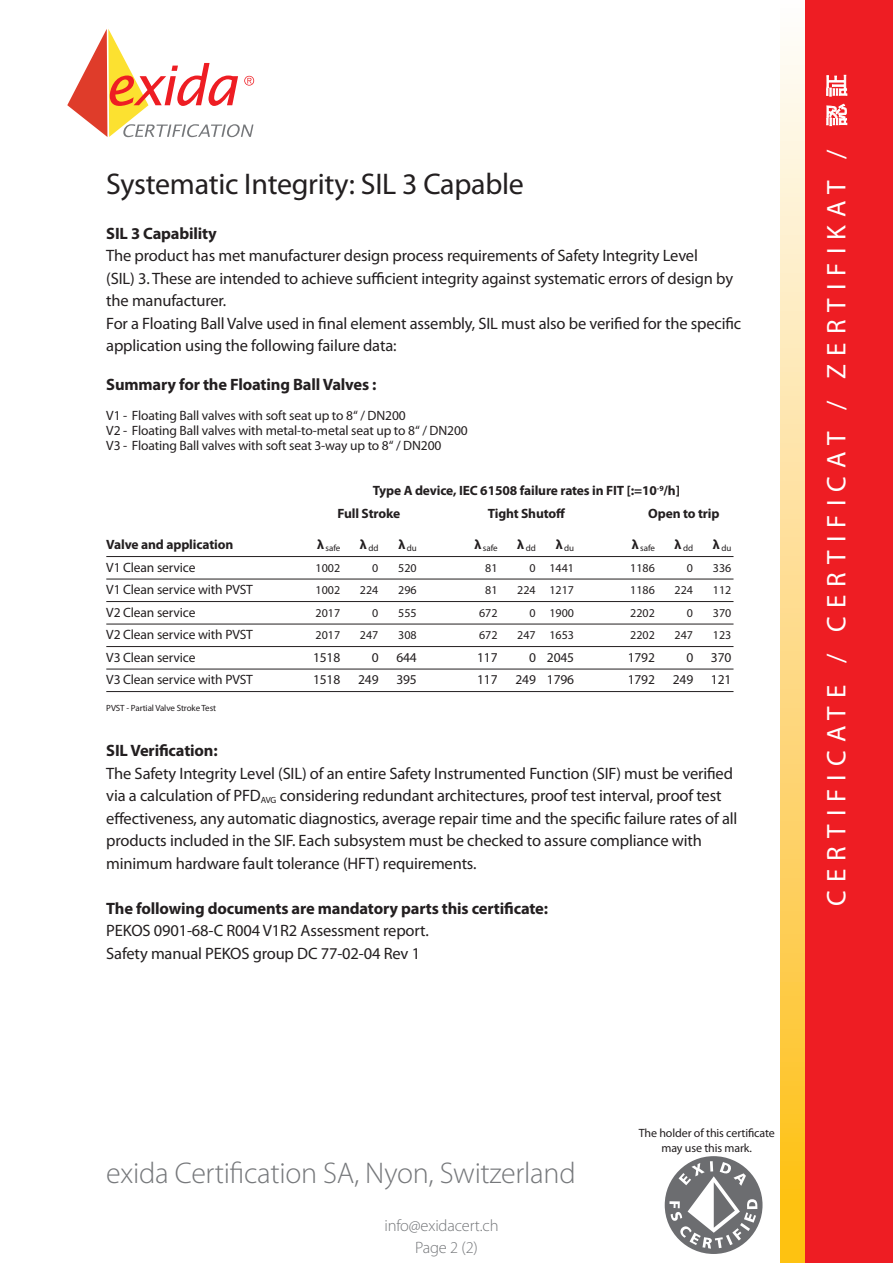
<style>
.page{position:relative;width:893px;height:1263px;background:#fff}
.page>*{position:absolute;margin:0;border:0;box-sizing:border-box;transform-origin:0 0}
.t1{font:300 30px "Myriad Pro";letter-spacing:-.01em;color:#76787b}
.t2{font:30px "Myriad Pro";letter-spacing:-.01em;color:#231f20}
.t3{font:27px "Myriad Pro";letter-spacing:.3em;color:#fff}
.t4{font:16.5px/22.5px "Myriad Pro";letter-spacing:-.01em;color:#231f20}
.t5{font:700 16.5px "Myriad Pro";letter-spacing:-.01em;color:#231f20}
.t6{font:300 16.5px "Myriad Pro";letter-spacing:-.01em;color:#76787b}
.t7{font:13.5px/15px "Myriad Pro";letter-spacing:-.01em;color:#231f20}
.t8{font:700 13.5px "Myriad Pro";letter-spacing:-.01em;color:#231f20}
.t9{font:12px/14.4px "Myriad Pro";color:#231f20;text-align:center}
.t10{font:9px "Myriad Pro";letter-spacing:-.01em;color:#231f20}
</style>
<div class="page">
<div style="left:780px;top:0;width:26px;height:1263px;background:linear-gradient(to bottom,#fefcff,#febd12)"></div>
<hr style="left:106px;top:556px;width:627px;height:1px;background:#231f20">
<hr style="left:106px;top:579px;width:627px;height:1px;background:#231f20">
<hr style="left:106px;top:601px;width:627px;height:1px;background:#231f20">
<hr style="left:106px;top:624px;width:627px;height:1px;background:#231f20">
<hr style="left:106px;top:646px;width:627px;height:1px;background:#231f20">
<hr style="left:106px;top:669px;width:627px;height:1px;background:#231f20">
<hr style="left:106px;top:691px;width:627px;height:1px;background:#231f20">
<div style="left:806px;top:0;width:87px;height:1263px;background:#ee1d23"></div>
<svg style="left:826px;top:104px;width:21px;height:22px"></svg>
<svg style="left:826px;top:75px;width:21px;height:22px"></svg>
<div style="left:665px;top:1156px;width:97px;height:98px;background:#6c6d70;border-radius:50%"></div>
<svg style="left:669px;top:1161px;width:88px;height:88px"></svg>
<svg style="left:67px;top:29px;width:187px;height:108px"></svg>
<p class="t2" style="left:106px;top:165px;width:419px">Systematic Integrity: SIL 3 Capable</p>
<p class="t5" style="left:106px;top:223px;width:112px">SIL 3 Capability</p>
<p class="t4" style="left:106px;top:244px;width:628px">The product has met manufacturer design process requirements of Safety Integrity Level<br>(SIL) 3. These are intended to achieve sufficient integrity against systematic errors of design by the manufacturer.</p>
<p class="t4" style="left:106px;top:312px;width:637px">For a Floating Ball Valve used in final element assembly, SIL must also be verified for the specific application using the following failure data:</p>
<p class="t5" style="left:106px;top:374px;width:272px">Summary for the Floating Ball Valves :</p>
<p class="t7" style="left:106px;top:408px;width:363px">V1 - Floating Ball valves with soft seat up to 8“ / DN200<br>V2 - Floating Ball valves with metal-to-metal seat up to 8“ / DN200<br>V3 - Floating Ball valves with soft seat 3-way up to 8“ / DN200</p>
<p class="t8" style="left:373px;top:482px;width:309px">Type A device, IEC 61508 failure rates in FIT [:=10<sup>-9</sup>/h]</p>
<p class="t8" style="left:338px;top:504px;width:64px">Full Stroke</p>
<p class="t8" style="left:488px;top:504px;width:79px">Tight Shutoff</p>
<p class="t8" style="left:648px;top:504px;width:73px">Open to trip</p>
<p class="t8" style="left:106px;top:536px;width:128px">Valve and application</p>
<p class="t10" style="left:317px;top:542px;width:25px"><sup>λ</sup> safe</p>
<p class="t10" style="left:360px;top:542px;width:20px"><sup>λ</sup>dd</p>
<p class="t10" style="left:398px;top:542px;width:20px"><sup>λ</sup>du</p>
<p class="t10" style="left:474px;top:542px;width:25px"><sup>λ</sup> safe</p>
<p class="t10" style="left:517px;top:542px;width:20px"><sup>λ</sup>dd</p>
<p class="t10" style="left:556px;top:542px;width:20px"><sup>λ</sup>du</p>
<p class="t10" style="left:632px;top:542px;width:25px"><sup>λ</sup> safe</p>
<p class="t10" style="left:675px;top:542px;width:20px"><sup>λ</sup>dd</p>
<p class="t10" style="left:713px;top:542px;width:20px"><sup>λ</sup>du</p>
<p class="t7" style="left:106px;top:559px;width:91px">V1 Clean service</p>
<p class="t9" style="left:316px;top:560px;width:26px">1002</p>
<p class="t9" style="left:372px;top:560px;width:8px">0</p>
<p class="t9" style="left:398px;top:560px;width:20px">520</p>
<p class="t9" style="left:485px;top:560px;width:14px">81</p>
<p class="t9" style="left:530px;top:560px;width:46px">0 1441</p>
<p class="t9" style="left:630px;top:560px;width:26px">1186</p>
<p class="t9" style="left:687px;top:560px;width:8px">0</p>
<p class="t9" style="left:713px;top:560px;width:20px">336</p>
<p class="t7" style="left:106px;top:582px;width:148px">V1 Clean service with PVST</p>
<p class="t9" style="left:316px;top:583px;width:26px">1002</p>
<p class="t9" style="left:360px;top:583px;width:20px">224</p>
<p class="t9" style="left:398px;top:583px;width:20px">296</p>
<p class="t9" style="left:485px;top:583px;width:14px">81</p>
<p class="t9" style="left:517px;top:583px;width:58px">224 1217</p>
<p class="t9" style="left:630px;top:583px;width:26px">1186</p>
<p class="t9" style="left:675px;top:583px;width:20px">224</p>
<p class="t9" style="left:713px;top:583px;width:20px">112</p>
<p class="t7" style="left:106px;top:604px;width:91px">V2 Clean service</p>
<p class="t9" style="left:316px;top:605px;width:26px">2017</p>
<p class="t9" style="left:372px;top:605px;width:8px">0</p>
<p class="t9" style="left:398px;top:605px;width:20px">555</p>
<p class="t9" style="left:479px;top:605px;width:20px">672</p>
<p class="t9" style="left:530px;top:605px;width:46px">0 1900</p>
<p class="t9" style="left:630px;top:605px;width:26px">2202</p>
<p class="t9" style="left:687px;top:605px;width:8px">0</p>
<p class="t9" style="left:713px;top:605px;width:20px">370</p>
<p class="t7" style="left:106px;top:627px;width:148px">V2 Clean service with PVST</p>
<p class="t9" style="left:316px;top:628px;width:26px">2017</p>
<p class="t9" style="left:360px;top:628px;width:20px">247</p>
<p class="t9" style="left:398px;top:628px;width:20px">308</p>
<p class="t9" style="left:479px;top:628px;width:20px">672</p>
<p class="t9" style="left:517px;top:628px;width:58px">247 1653</p>
<p class="t9" style="left:630px;top:628px;width:26px">2202</p>
<p class="t9" style="left:675px;top:628px;width:20px">247</p>
<p class="t9" style="left:713px;top:628px;width:20px">123</p>
<p class="t7" style="left:106px;top:649px;width:91px">V3 Clean service</p>
<p class="t7" style="left:313px;top:649px;width:29px">1518</p>
<p class="t7" style="left:372px;top:649px;width:8px">0</p>
<p class="t7" style="left:396px;top:649px;width:22px">644</p>
<p class="t7" style="left:477px;top:649px;width:22px">117</p>
<p class="t7" style="left:529px;top:649px;width:47px">0 2045</p>
<p class="t7" style="left:628px;top:649px;width:29px">1792</p>
<p class="t7" style="left:686px;top:649px;width:8px">0</p>
<p class="t7" style="left:711px;top:649px;width:22px">370</p>
<p class="t7" style="left:106px;top:672px;width:148px">V3 Clean service with PVST</p>
<p class="t7" style="left:313px;top:672px;width:29px">1518</p>
<p class="t7" style="left:358px;top:672px;width:22px">249</p>
<p class="t7" style="left:396px;top:672px;width:22px">395</p>
<p class="t7" style="left:477px;top:672px;width:22px">117</p>
<p class="t7" style="left:515px;top:672px;width:60px">249 1796</p>
<p class="t7" style="left:628px;top:672px;width:29px">1792</p>
<p class="t7" style="left:673px;top:672px;width:22px">249</p>
<p class="t7" style="left:711px;top:672px;width:22px">121</p>
<p class="t10" style="left:106px;top:703px;width:111px">PVST - Partial Valve Stroke Test</p>
<p class="t5" style="left:106px;top:740px;width:113px">SIL Verification:</p>
<p class="t4" style="left:106px;top:762px;width:633px">The Safety Integrity Level (SIL) of an entire Safety Instrumented Function (SIF) must be verified via a calculation of PFD<sub>AVG</sub> considering redundant architectures, proof test interval, proof test effectiveness, any automatic diagnostics, average repair time and the specific failure rates of all</p>
<p class="t4" style="left:106px;top:829px;width:597px">products included in the SIF. Each subsystem must be checked to assure compliance with minimum hardware fault tolerance (HFT) requirements.</p>
<p class="t5" style="left:106px;top:898px;width:443px">The following documents are mandatory parts this certificate:</p>
<p class="t4" style="left:106px;top:919px;width:324px">PEKOS 0901-68-C R004 V1R2 Assessment report.</p>
<p class="t4" style="left:106px;top:942px;width:315px">Safety manual PEKOS group DC 77-02-04 Rev 1</p>
<p class="t3" style="left:820px;top:906px;width:758px;rotate:-90deg">CERTIFICATE / CERTIFICAT / ZERTIFIKAT /</p>
<p class="t1" style="left:106px;top:1155px;width:471px">exida Certification SA, Nyon, Switzerland</p>
<p class="t6" style="left:384px;top:1216px;width:116px">info@exidacert.ch</p>
<p class="t6" style="left:415px;top:1237px;width:64px">Page 2 (2)</p>
<p class="t9" style="left:639px;top:1126px;width:138px">The holder of this certificate may use this mark.</p>
</div>
